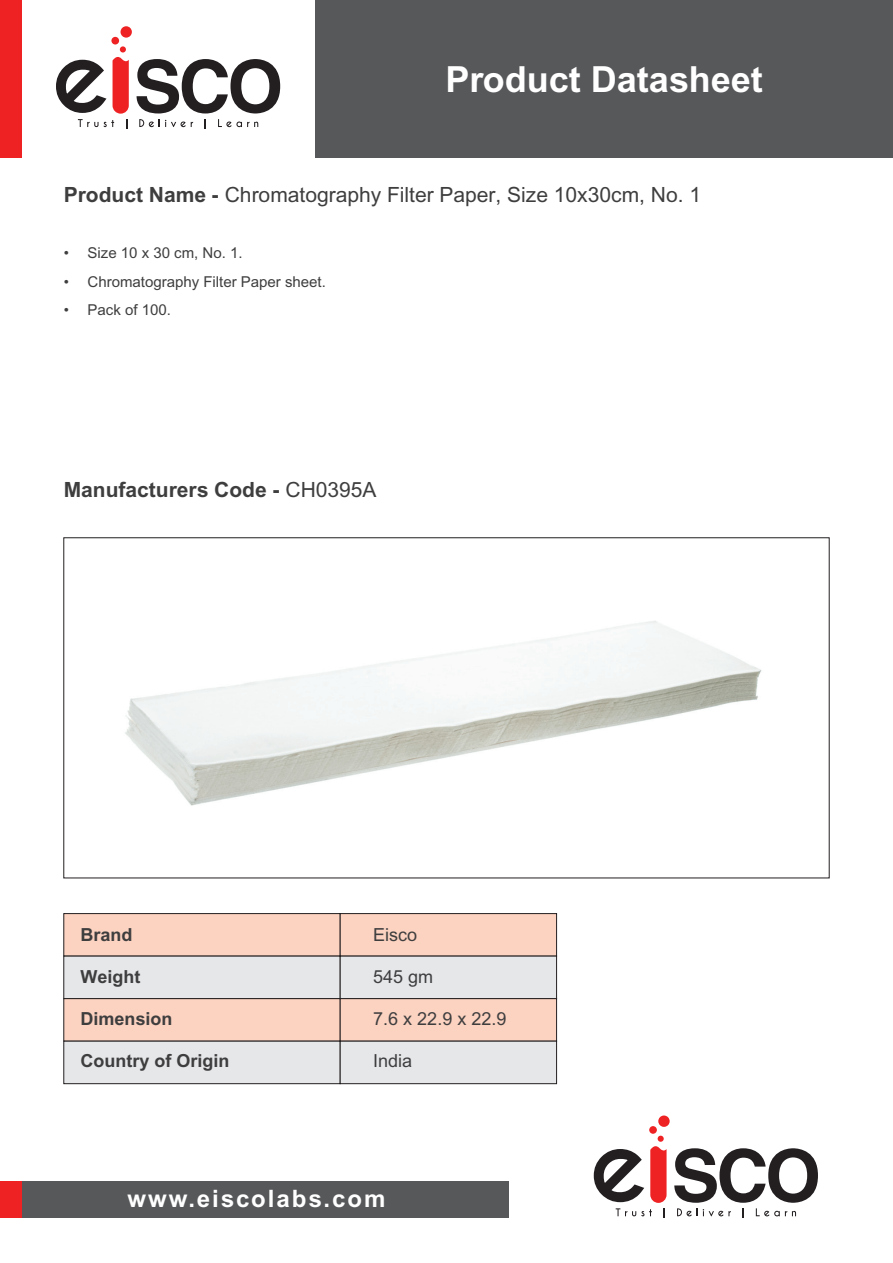
<style>
.page{position:relative;width:893px;height:1263px;background:#fff}
.page>*{position:absolute;margin:0;border:0;box-sizing:border-box;transform-origin:0 0}
.t1{font:700 36px "Arial";color:#fff}
.t2{font:700 24px "Arial";letter-spacing:.08em;color:#fff}
.t3{font:21px "Arial";color:#3e3e3f}
.t4{font:700 21px "Arial";color:#3e3e3f}
.t5{font:700 18px "Arial";color:#3e3e3f}
.t6{font:18px "Arial";color:#3e3e3f}
.t7{font:15px "Arial";color:#3e3e3f}
.s1{font-weight:700}
.s2{font-weight:400}
</style>
<div class="page">
<div style="left:0;top:0;width:21px;height:158px;background:#ee2123"></div>
<div style="left:315px;top:0;width:578px;height:158px;background:#57585a"></div>
<div style="left:0;top:1182px;width:509px;height:36px;background:#57585a"></div>
<div style="left:0;top:1182px;width:21px;height:36px;background:#ee2123"></div>
<div style="left:63px;top:913px;width:278px;height:43px;background:#fcd2c0;border:1px solid #231f20"></div>
<div style="left:63px;top:956px;width:278px;height:43px;background:#e6e7e9"></div>
<div style="left:63px;top:998px;width:278px;height:43px;background:#fcd2c0;border:1px solid #231f20"></div>
<div style="left:63px;top:1041px;width:278px;height:43px;background:#e6e7e9;border:1px solid #231f20"></div>
<div style="left:340px;top:913px;width:217px;height:43px;background:#fcd2c0;border:1px solid #231f20"></div>
<div style="left:340px;top:956px;width:217px;height:43px;background:#e6e7e9"></div>
<div style="left:340px;top:998px;width:217px;height:43px;background:#fcd2c0;border:1px solid #231f20"></div>
<div style="left:340px;top:1041px;width:217px;height:43px;background:#e6e7e9;border:1px solid #231f20"></div>
<svg style="left:139px;top:119px;width:54px;height:8px"></svg>
<svg style="left:218px;top:119px;width:40px;height:8px"></svg>
<div style="left:120px;top:46px;width:6px;height:7px;background:#ee2123;border-radius:50%"></div>
<div style="left:111px;top:37px;width:8px;height:8px;background:#ee2123;border-radius:50%"></div>
<div style="left:121px;top:26px;width:11px;height:12px;background:#ee2123;border-radius:50%"></div>
<svg style="left:137px;top:59px;width:143px;height:54px"></svg>
<svg style="left:56px;top:57px;width:73px;height:72px"></svg>
<div style="left:649px;top:1126px;width:8px;height:8px;background:#ee2123;border-radius:50%"></div>
<div style="left:658px;top:1115px;width:12px;height:12px;background:#ee2123;border-radius:50%"></div>
<svg style="left:674px;top:1148px;width:144px;height:70px"></svg>
<svg style="left:594px;top:1136px;width:73px;height:82px"></svg>
<div style="left:63px;top:537px;width:767px;height:341px;background:#fff;border:1px solid #231f20"></div>
<img style="left:125px;top:621px;width:637px;height:185px">
<h1 class="t1" style="left:445px;top:58px;width:319px">Product Datasheet</h1>
<h3 class="t3" style="left:64px;top:182px;width:639px"><span class="s1">Product Name -</span> Chromatography Filter Paper, Size 10x30cm, No. 1</h3>
<p class="t7" style="left:64px;top:244px;width:180px">• Size 10 x 30 cm, No. 1.</p>
<p class="t7" style="left:64px;top:273px;width:264px">• Chromatography Filter Paper sheet.</p>
<p class="t7" style="left:64px;top:301px;width:109px">• Pack of 100.</p>
<h3 class="t4" style="left:64px;top:477px;width:314px">Manufacturers Code - <span class="s2">CH0395A</span></h3>
<p class="t5" style="left:80px;top:924px;width:54px">Brand</p>
<p class="t5" style="left:80px;top:966px;width:61px">Weight</p>
<p class="t5" style="left:80px;top:1008px;width:94px">Dimension</p>
<p class="t5" style="left:80px;top:1050px;width:151px">Country of Origin</p>
<p class="t6" style="left:373px;top:925px;width:46px">Eisco</p>
<p class="t6" style="left:373px;top:967px;width:62px">545 gm</p>
<p class="t6" style="left:373px;top:1009px;width:135px">7.6 x 22.9 x 22.9</p>
<p class="t6" style="left:373px;top:1051px;width:41px">India</p>
<h2 class="t2" style="left:128px;top:1184px;width:259px">www.eiscolabs.com</h2>
</div>
